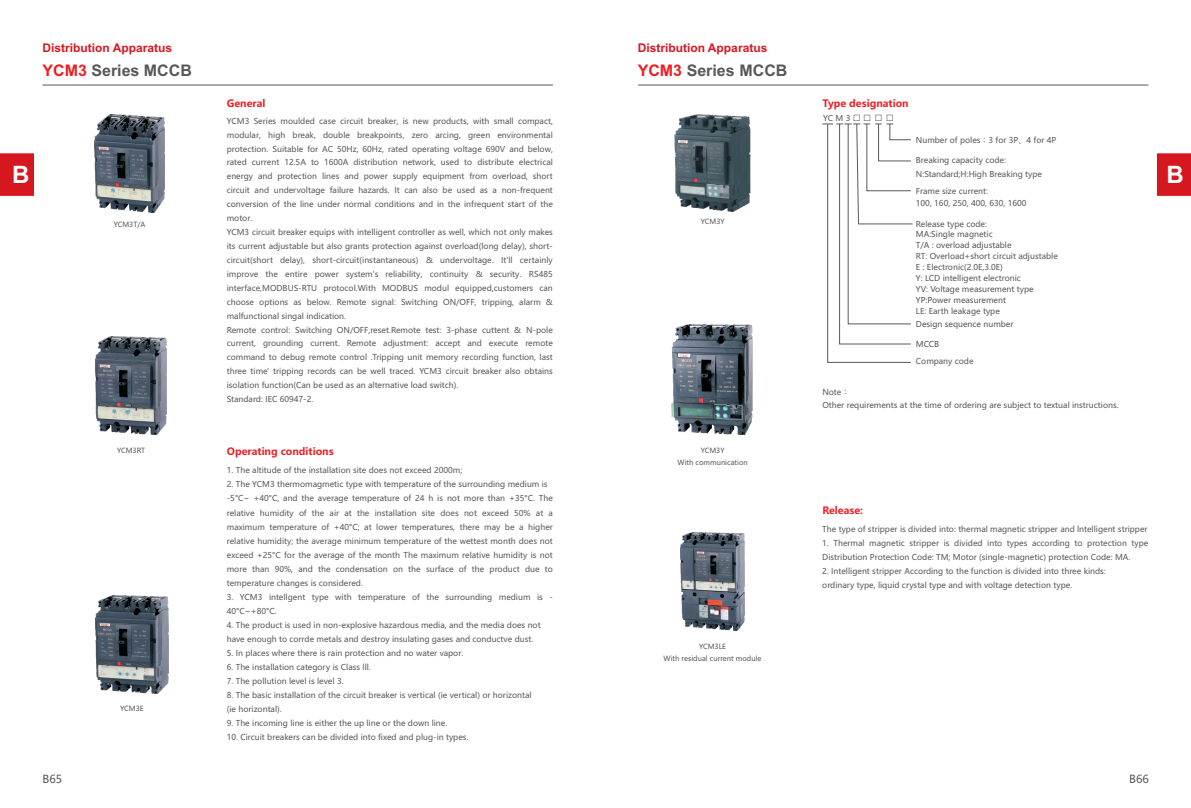
<style>
.page{position:relative;width:1191px;height:808px;background:#fff}
.page>*{position:absolute;margin:0;border:0;box-sizing:border-box;transform-origin:0 0}
.t1{font:700 24px "Arial";color:#fff}
.t2{font:700 16px "Arial";color:#57585a}
.t3{font:700 12px "Arial";color:#d7171f}
.t4{font:11px "Microsoft Ya Hei";color:#57585a}
.t5{font:700 10px "Microsoft Ya Hei";color:#ee1d23}
.t6{font:8px/13.9px "Microsoft Ya Hei";color:#57585a}
.t7{font:7px/12.4px "Microsoft Ya Hei";color:#57585a;text-align:center}
.s1{color:#ee1d23}
.s2{font-size:12px}
.s3{font-family:"Yu Gothic"}
</style>
<div class="page">
<div style="left:0;top:153px;width:34px;height:43px;background:#d7171f"></div>
<hr style="left:43px;top:85px;width:510px;height:1px;background:#57585a">
<img style="left:94px;top:114px;width:70px;height:98px">
<img style="left:95px;top:336px;width:72px;height:99px">
<img style="left:95px;top:595px;width:73px;height:98px">
<div style="left:1157px;top:153px;width:34px;height:43px;background:#d7171f"></div>
<svg style="left:822px;top:124px;width:91px;height:239px"></svg>
<img style="left:640px;top:84px;width:144px;height:128px">
<img style="left:672px;top:325px;width:81px;height:110px">
<img style="left:680px;top:532px;width:65px;height:99px">
<hr style="left:638px;top:85px;width:510px;height:1px;background:#57585a">
<h3 class="t3" style="left:42px;top:43px;width:131px">Distribution Apparatus</h3>
<h2 class="t2" style="left:42px;top:65px;width:151px"><span class="s1">YCM3</span> Series MCCB</h2>
<h1 class="t1" style="left:12px;top:166px;width:19px">B</h1>
<p class="t7" style="left:114px;top:219px;width:33px">YCM3T/A</p>
<p class="t5" style="left:227px;top:99px;width:40px">General</p>
<p class="t6" style="left:227px;top:115px;width:328px">YCM3 Series moulded case circuit breaker, is new products, with small compact, modular, high break, double breakpoints, zero arcing, green environmental protection. Suitable for AC 50Hz, 60Hz, rated operating voltage 690V and below, rated current 12.5A to 1600A distribution network, used to distribute electrical energy and protection lines and power supply equipment from overload, short circuit and undervoltage failure hazards. It can also be used as a non-frequent conversion of the line under normal conditions and in the infrequent start of the motor.<br>YCM3 circuit breaker equips with intelligent controller as well, which not only makes its current adjustable but also grants protection against overload(long delay), short&shy;circuit(short delay), short-circuit(instantaneous) &amp; undervoltage. It'll certainly improve the entire power system's reliability, continuity &amp; security. RS485 interface,MODBUS-RTU protocol.With MODBUS modul equipped,customers can choose options as below. Remote signal: Switching ON/OFF, tripping, alarm &amp; malfunctional singal indication.<br>Remote control: Switching ON/OFF,reset.Remote test: 3-phase cuttent &amp; N-pole current, grounding current. Remote adjustment: accept and execute remote command to debug remote control .Tripping unit memory recording function, last three time' tripping records can be well traced. YCM3 circuit breaker also obtains isolation function(Can be used as an alternative load switch).<br>Standard: IEC 60947-2.</p>
<h3 class="t3" style="left:638px;top:43px;width:131px">Distribution Apparatus</h3>
<h2 class="t2" style="left:638px;top:65px;width:151px"><span class="s1">YCM3</span> Series MCCB</h2>
<p class="t7" style="left:701px;top:215px;width:25px">YCM3Y</p>
<p class="t5" style="left:822px;top:99px;width:88px">Type designation</p>
<p class="t6" style="left:823px;top:112px;width:72px">YC M 3 <span class="s2">□□□ □</span></p>
<p class="t6" style="left:916px;top:134px;width:142px">Number of poles<span class="s3">：</span>3 for 3P、4 for 4P</p>
<p class="t6" style="left:916px;top:154px;width:128px">Breaking capacity code:<br>N:Standard;H:High Breaking type</p>
<p class="t6" style="left:916px;top:185px;width:112px;line-height:12.9px">Frame size current:<br>100, 160, 250, 400, 630, 1600</p>
<p class="t6" style="left:916px;top:219px;width:143px;line-height:10.9px">Release type code:<br>MA:Single magnetic<br>T/A : overload adjustable<br>RT: Overload+short circuit adjustable<br>E : Electronic(2.0E,3.0E)<br>Y: LCD intelligent electronic<br>YV: Voltage measurement type<br>YP:Power measurement<br>LE: Earth leakage type</p>
<p class="t6" style="left:916px;top:337px;width:59px;line-height:17.1px">MCCB<br>Company code</p>
<p class="t6" style="left:916px;top:318px;width:99px">Design sequence number</p>
<p class="t6" style="left:822px;top:386px;width:298px;line-height:13.1px">Note<span class="s3">：<br></span>Other requirements at the time of ordering are subject to textual instructions.</p>
<p class="t7" style="left:117px;top:444px;width:30px">YCM3RT</p>
<p class="t7" style="left:120px;top:703px;width:25px">YCM3E</p>
<p class="t5" style="left:227px;top:447px;width:108px">Operating conditions</p>
<p class="t6" style="left:227px;top:464px;width:237px">1. The altitude of the installation site does not exceed 2000m;</p>
<p class="t6" style="left:227px;top:478px;width:328px">2. The YCM3 thermomagmetic type with temperature of the surrounding medium is -5°C~ +40°C, and the average temperature of 24 h is not more than +35°C. The relative humidity of the air at the installation site does not exceed 50% at a maximum temperature of +40°C; at lower temperatures, there may be a higher relative humidity; the average minimum temperature of the wettest month does not exceed +25°C for the average of the month The maximum relative humidity is not more than 90%, and the condensation on the surface of the product due to temperature changes is considered.</p>
<p class="t6" style="left:227px;top:590px;width:327px">3. YCM3 intellgent type with temperature of the surrounding medium is -<br>40°C~+80°C.</p>
<p class="t6" style="left:227px;top:619px;width:315px">4. The product is used in non-explosive hazardous media, and the media does not have enough to corrde metals and destroy insulating gases and conductve dust.</p>
<p class="t6" style="left:227px;top:647px;width:238px">5. In places where there is rain protection and no water vapor.</p>
<p class="t6" style="left:227px;top:661px;width:146px">6. The installation category is Class lll.</p>
<p class="t6" style="left:227px;top:675px;width:118px">7. The pollution level is level 3.</p>
<p class="t6" style="left:227px;top:689px;width:306px">8. The basic installation of the circuit breaker is vertical (ie vertical) or horizontal (ie horizontal).</p>
<p class="t6" style="left:227px;top:717px;width:222px">9. The incoming line is either the up line or the down line.</p>
<p class="t6" style="left:227px;top:731px;width:243px">10. Circuit breakers can be divided into fixed and plug-in types.</p>
<p class="t7" style="left:677px;top:444px;width:72px">YCM3Y<br>With communication</p>
<p class="t7" style="left:663px;top:640px;width:99px">YCM3LE<br>With residual current module</p>
<p class="t5" style="left:822px;top:505px;width:42px">Release:</p>
<p class="t6" style="left:822px;top:522px;width:327px">The type of stripper is divided into: thermal magnetic stripper and lntelligent stripper</p>
<p class="t6" style="left:822px;top:536px;width:328px;line-height:14.2px">1. Thermal magnetic stripper is divided into types according to protection type<br>Distribution Protection Code: TM; Motor (single-magnetic) protection Code: MA.</p>
<p class="t6" style="left:822px;top:565px;width:285px;line-height:14.2px">2. Intelligent stripper According to the function is divided into three kinds: ordinary type, liquid crystal type and with voltage detection type.</p>
<h3 class="t4" style="left:43px;top:774px;width:21px">B65</h3>
<h3 class="t4" style="left:1129px;top:774px;width:21px">B66</h3>
<h1 class="t1" style="left:1166px;top:166px;width:19px">B</h1>
</div>
